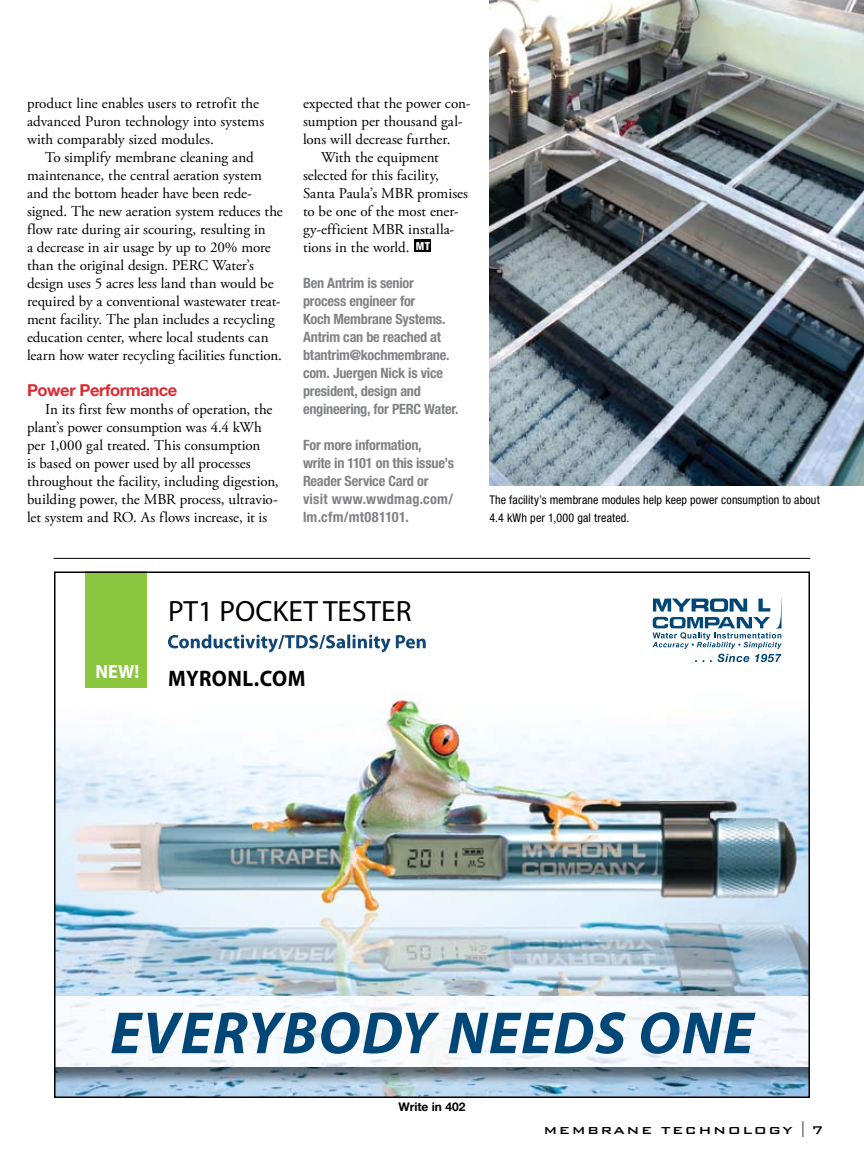
<style>
.page{position:relative;width:864px;height:1161px;background:#fff}
.page>*{position:absolute;margin:0;border:0;box-sizing:border-box;transform-origin:0 0}
.t1{font:italic 700 60px "Myriad Pro";letter-spacing:.02em;color:#004677}
.t2{font:29.4px "Myriad Pro";color:#000}
.t3{font:700 22.5px "Myriad Pro";letter-spacing:.025em;color:#000;scale:.93 1}
.t4{font:700 19.35px "Myriad Pro";color:#fff;scale:.95 1}
.t5{font:700 16.5px "Helvetica Neue LT Std";letter-spacing:-.025em;color:#dc2931}
.t6{font:15px/18px "Adobe Garamond Pro";color:#000}
.t7{font:700 condensed 14.25px/18px "Helvetica Neue LT Std";letter-spacing:-.015em;color:#808285}
.t8{font:500 13.5px "Bank Gothic BT";letter-spacing:.1em;color:#000;scale:1.11 1}
.t9{font:condensed 12px/18px "Helvetica Neue LT Std";letter-spacing:.01em;color:#000}
.t10{font:700 12px "Helvetica Neue LT Std";color:#000}
.s1{font-family:"Helvetica Neue LT Std";font-weight:800;font-stretch:condensed;font-size:11.1px;color:#fff}
.s2{font-family:"Futura Std";font-weight:300;font-size:21px}
.s3{font-size:15px}
</style>
<div class="page">
<img style="left:54px;top:571px;width:756px;height:524px">
<img style="left:57px;top:997px;width:750px;height:88px">
<svg style="left:653px;top:599px;width:129px;height:63px"></svg>
<svg style="left:168px;top:634px;width:258px;height:18px"></svg>
<div style="left:85px;top:572px;width:62px;height:115px;background:#8cc63f"></div>
<hr style="left:54px;top:558px;width:756px;height:1px;background:#000">
<div style="left:415px;top:240px;width:16px;height:12px;background:#000"></div>
<img style="left:489px;top:0;width:375px;height:486px">
<p class="t6" style="left:27px;top:95px;width:239px">product line enables users to retrofit the advanced Puron technology into systems with comparably sized modules.</p>
<p class="t6" style="left:27px;top:149px;width:257px;text-indent:18px">To simplify membrane cleaning and maintenance, the central aeration system and the bottom header have been rede&shy;signed. The new aeration system reduces the flow rate during air scouring, resulting in<br>a decrease in air usage by up to 20% more than the original design. PERC Water’s design uses 5 acres less land than would be required by a conventional wastewater treat&shy;ment facility. The plan includes a recycling education center, where local students can learn how water recycling facilities function.</p>
<p class="t5" style="left:27px;top:380px;width:152px">Power Performance</p>
<p class="t6" style="left:27px;top:401px;width:253px;text-indent:18px">In its first few months of operation, the plant’s power consumption was 4.4 kWh per 1,000 gal treated. This consumption<br>is based on power used by all processes throughout the facility, including digestion, building power, the MBR process, ultravio&shy;let system and RO. As flows increase, it is</p>
<p class="t6" style="left:303px;top:95px;width:169px">expected that the power con-</p>
<p class="t6" style="left:303px;top:113px;width:161px">sumption per thousand gal-</p>
<p class="t6" style="left:303px;top:131px;width:149px">lons will decrease further.</p>
<p class="t6" style="left:321px;top:149px;width:119px">With the equipment</p>
<p class="t6" style="left:303px;top:167px;width:137px">selected for this facility,</p>
<p class="t6" style="left:303px;top:185px;width:167px">Santa Paula’s MBR promises</p>
<p class="t6" style="left:303px;top:203px;width:157px">to be one of the most ener-</p>
<p class="t6" style="left:303px;top:221px;width:153px">gy-efficient MBR installa-</p>
<p class="t6" style="left:303px;top:239px;width:129px">tions in the world. <span class="s1">MT</span></p>
<p class="t7" style="left:303px;top:274px;width:157px">Ben Antrim is senior process engineer for<br>Koch Membrane Systems.<br>Antrim can be reached at btantrim@kochmembrane. com. Juergen Nick is vice president, design and engineering, for PERC Water.</p>
<p class="t7" style="left:303px;top:436px;width:153px">For more information,<br>write in 1101 on this issue’s<br>Reader Service Card or visit www.wwdmag.com/ lm.cfm/mt081101.</p>
<p class="t9" style="left:489px;top:491px;width:332px">The facility’s membrane modules help keep power consumption to about<br>4.4 kWh per 1,000 gal treated.</p>
<h2 class="t2" style="left:168px;top:595px;width:245px">PT1 POCKET TESTER</h2>
<p class="t4" style="left:96px;top:659px;width:48px">NEW!</p>
<h3 class="t3" style="left:168px;top:664px;width:149px">MYRONL.COM</h3>
<h1 class="t1" style="left:110px;top:994px;width:645px">EVERYBODY NEEDS ONE</h1>
<p class="t10" style="left:399px;top:1100px;width:68px">Write in 402</p>
<p class="t8" style="left:544px;top:1123px;width:254px">membrane technology <span class="s2">I</span> <span class="s3">7</span></p>
</div>
